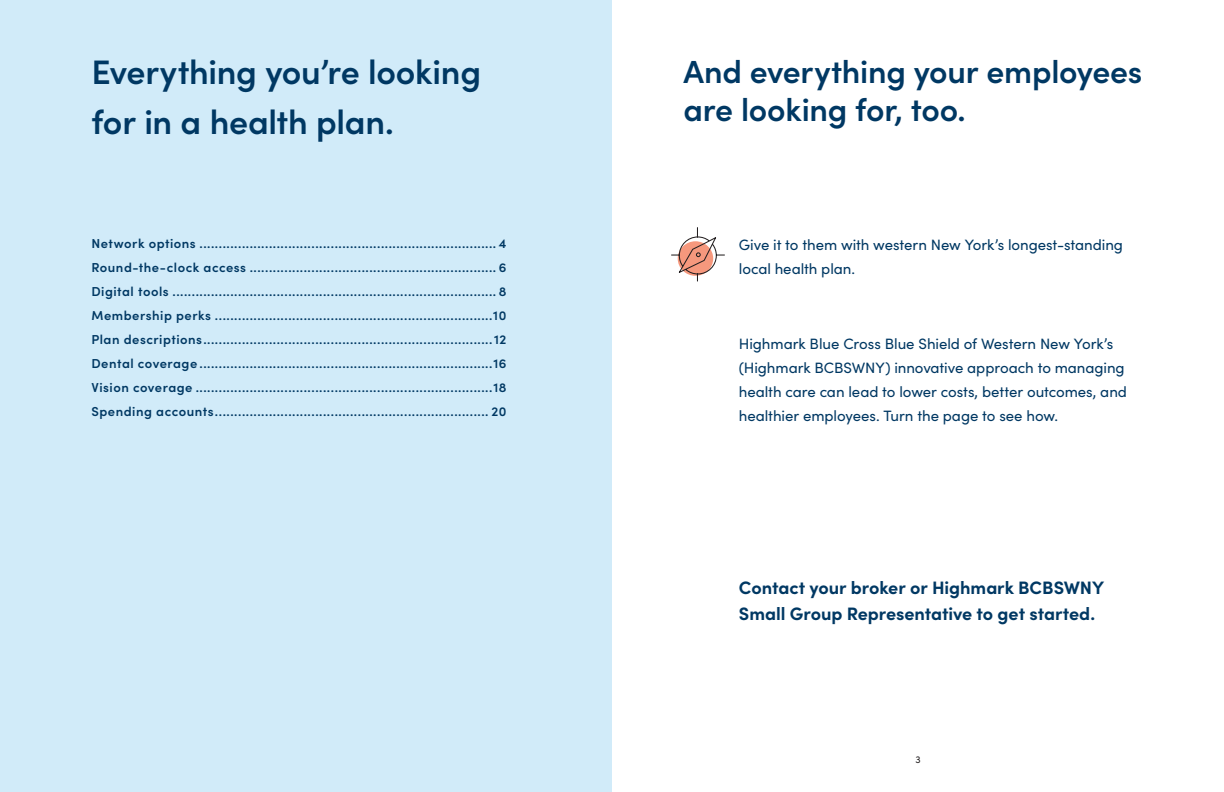
<style>
.page{position:relative;width:1224px;height:792px;background:#fff}
.page>*{position:absolute;margin:0;border:0;box-sizing:border-box;transform-origin:0 0}
.t1{font:600 34px/50px "Sofia Pro";letter-spacing:-.01em;color:#003863}
.t2{font:600 32px/38.4px "Sofia Pro";letter-spacing:-.005em;color:#003863}
.t3{font:700 18px/26px "Sofia Pro";letter-spacing:-.005em;color:#003863}
.t4{font:15px/24px "Sofia Pro";letter-spacing:-.005em;color:#003863}
.TOC_entries{font:600 13px "Sofia Pro";letter-spacing:.04em;color:#003863}
.t5{font:10px "Sofia Pro";color:#231f20}
</style>
<div class="page">
<div style="left:0;top:0;width:612px;height:792px;background:#d1ebf9"></div>
<svg style="left:671px;top:227px;width:54px;height:55px"></svg>
<p class="t1" style="left:91px;top:45px;width:391px">Everything you’re looking for in a health plan.</p>
<p class="TOC_entries" style="left:91px;top:234px;width:417px">Network options ............................................................................. 4</p>
<p class="TOC_entries" style="left:91px;top:258px;width:417px">Round-the-clock access ................................................................ 6</p>
<p class="TOC_entries" style="left:91px;top:282px;width:417px">Digital tools .................................................................................... 8</p>
<p class="TOC_entries" style="left:91px;top:306px;width:417px">Membership perks ........................................................................10</p>
<p class="TOC_entries" style="left:91px;top:330px;width:416px">Plan descriptions...........................................................................12</p>
<p class="TOC_entries" style="left:91px;top:354px;width:416px">Dental coverage ............................................................................16</p>
<p class="TOC_entries" style="left:91px;top:378px;width:417px">Vision coverage .............................................................................18</p>
<p class="TOC_entries" style="left:91px;top:402px;width:417px">Spending accounts....................................................................... 20</p>
<p class="t2" style="left:684px;top:50px;width:461px">And everything your employees are looking for, too.</p>
<p class="t4" style="left:739px;top:232px;width:386px">Give it to them with western New York’s longest-standing local health plan.</p>
<p class="t4" style="left:739px;top:331px;width:390px">Highmark Blue Cross Blue Shield of Western New York’s (Highmark BCBSWNY) innovative approach to managing health care can lead to lower costs, better outcomes, and healthier employees. Turn the page to see how.</p>
<p class="t3" style="left:739px;top:573px;width:367px">Contact your broker or Highmark BCBSWNY<br>Small Group Representative to get started.</p>
<p class="t5" style="left:915px;top:752px;width:7px">3</p>
</div>
